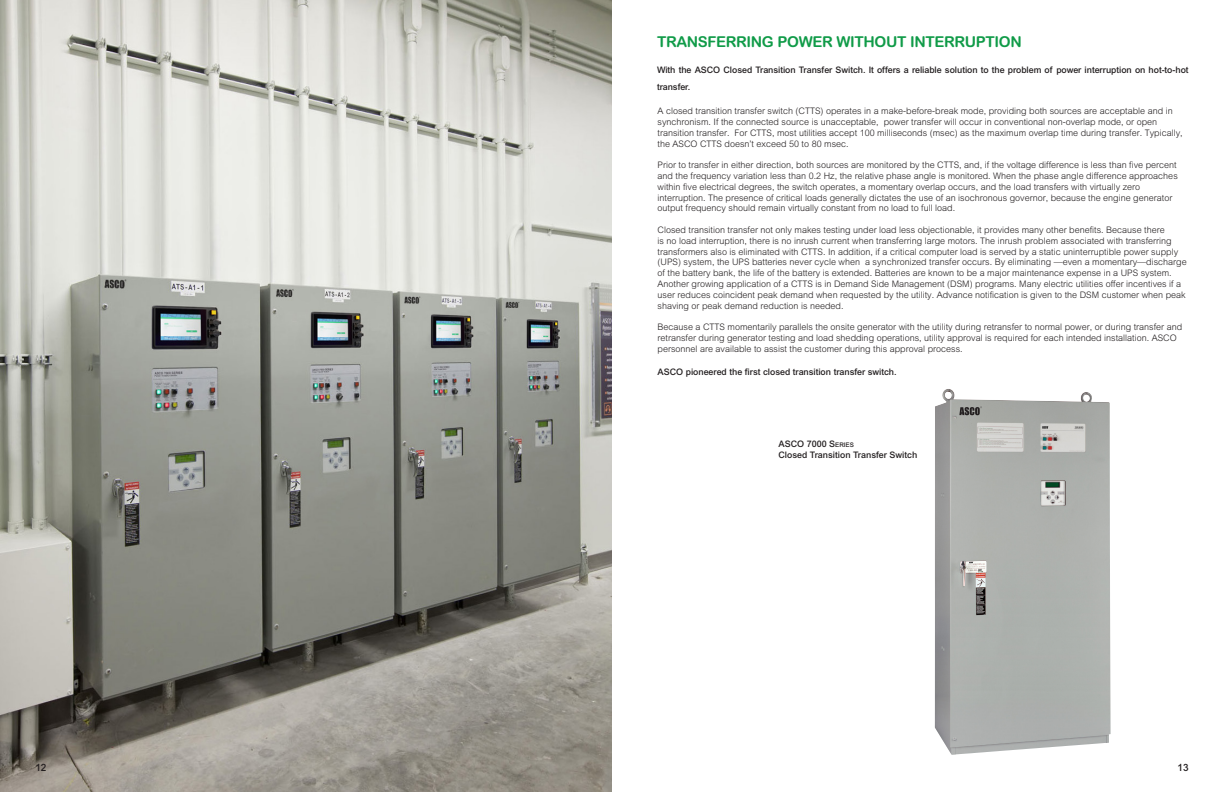
<style>
.page{position:relative;width:1224px;height:792px;background:#fff}
.page>*{position:absolute;margin:0;border:0;box-sizing:border-box;transform-origin:0 0}
.t1{font:700 15px "Arial Rounded MT Pro";letter-spacing:-.025em;color:#109b48}
.t2{font:500 10px "Arial MT Pro";color:#231f20}
.t3{font:300 9px/10.8px "Arial MT Pro";color:#231f20}
.ASCO_body_copy{font:500 9px/17px "Arial MT Pro";letter-spacing:-.005em;color:#231f20}
.s1{font-size:6.3px}
</style>
<div class="page">
<img style="left:935px;top:389px;width:176px;height:366px">
<svg style="left:959px;top:406px;width:23px;height:9px"></svg>
<img style="left:0;top:0;width:612px;height:792px">
<p class="t1" style="left:657px;top:33px;width:366px">TRANSFERRING POWER WITHOUT INTERRUPTION</p>
<p class="ASCO_body_copy" style="left:657px;top:62px;width:533px">With the ASCO Closed Transition Transfer Switch. It offers a reliable solution to the problem of power interruption on hot-to-hot transfer.</p>
<p class="t3" style="left:658px;top:106px;width:527px">A closed transition transfer switch (CTTS) operates in a make-before-break mode, providing both sources are acceptable and in synchronism. If the connected source is unacceptable, power transfer will occur in conventional non-overlap mode, or open transition transfer. For CTTS, most utilities accept 100 milliseconds (msec) as the maximum overlap time during transfer. Typically, the ASCO CTTS doesn’t exceed 50 to 80 msec.</p>
<p class="t3" style="left:658px;top:160px;width:522px">Prior to transfer in either direction, both sources are monitored by the CTTS, and, if the voltage difference is less than five percent and the frequency variation less than 0.2 Hz, the relative phase angle is monitored. When the phase angle difference approaches within five electrical degrees, the switch operates, a momentary overlap occurs, and the load transfers with virtually zero interruption. The presence of critical loads generally dictates the use of an isochronous governor, because the engine generator output frequency should remain virtually constant from no load to full load.</p>
<p class="t3" style="left:658px;top:225px;width:531px">Closed transition transfer not only makes testing under load less objectionable, it provides many other benefits. Because there<br>is no load interruption, there is no inrush current when transferring large motors. The inrush problem associated with transferring transformers also is eliminated with CTTS. In addition, if a critical computer load is served by a static uninterruptible power supply (UPS) system, the UPS batteries never cycle when a synchronized transfer occurs. By eliminating —even a momentary—discharge of the battery bank, the life of the battery is extended. Batteries are known to be a major maintenance expense in a UPS system.<br>Another growing application of a CTTS is in Demand Side Management (DSM) programs. Many electric utilities offer incentives if a user reduces coincident peak demand when requested by the utility. Advance notification is given to the DSM customer when peak shaving or peak demand reduction is needed.</p>
<p class="t3" style="left:658px;top:322px;width:526px">Because a CTTS momentarily parallels the onsite generator with the utility during retransfer to normal power, or during transfer and retransfer during generator testing and load shedding operations, utility approval is required for each intended installation. ASCO personnel are available to assist the customer during this approval process.</p>
<p class="ASCO_body_copy" style="left:658px;top:363px;width:241px">ASCO pioneered the first closed transition transfer switch.</p>
<p class="ASCO_body_copy" style="left:779px;top:436px;width:77px">ASCO 7000 S<span class="s1">ERIES</span></p>
<p class="ASCO_body_copy" style="left:779px;top:447px;width:140px">Closed Transition Transfer Switch</p>
<p class="t2" style="left:35px;top:762px;width:13px">12</p>
<p class="t2" style="left:1178px;top:762px;width:13px">13</p>
</div>
